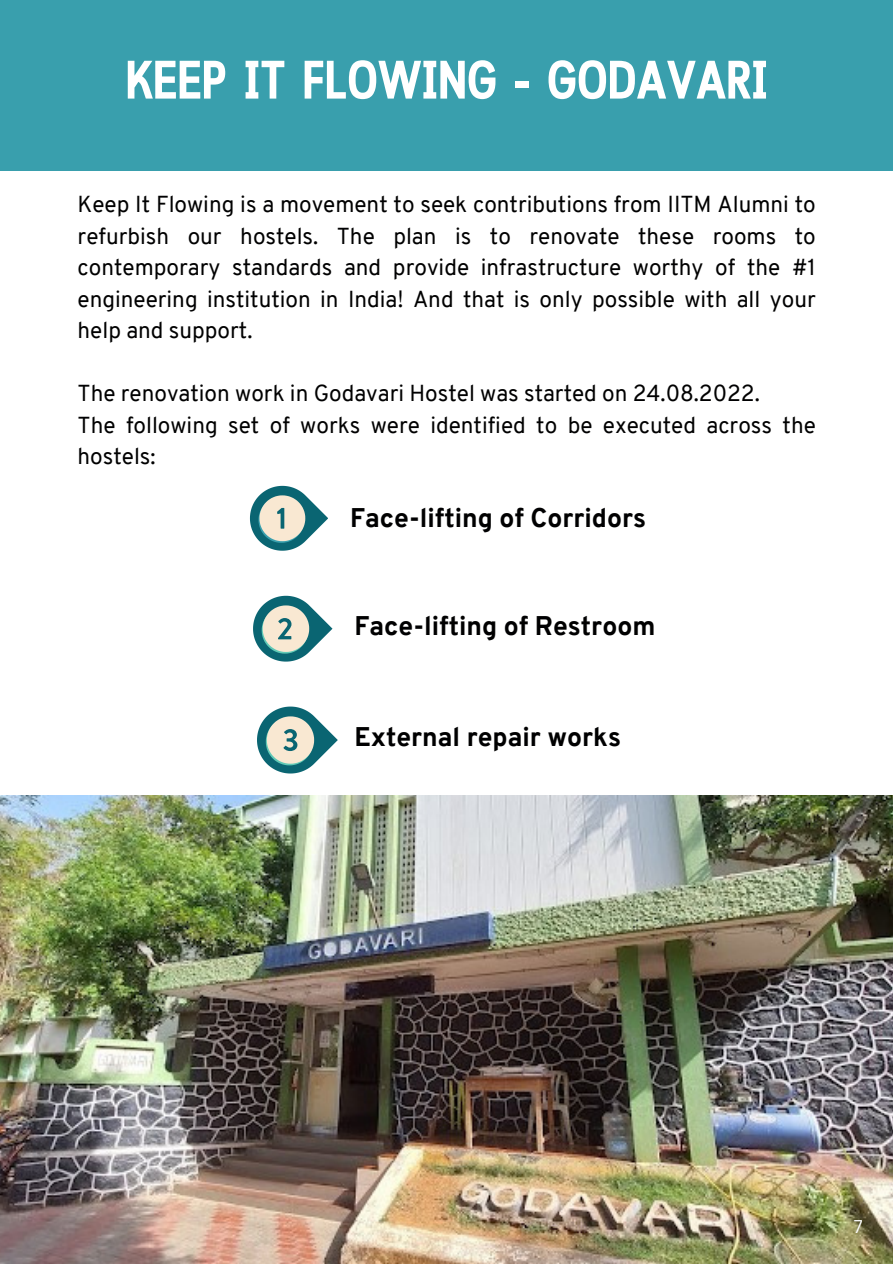
<style>
.page{position:relative;width:893px;height:1264px;background:#fff}
.page>*{position:absolute;margin:0;border:0;box-sizing:border-box;transform-origin:0 0}
.t1{font:700 54px "Cloud Cond";color:#fff}
.t2{font:800 26.25px "Overpass";color:#000001}
.t3{font:22.5px/31.5px "Overpass";color:#000001;text-align:justify}
.t4{font:18px "Canva Sans";color:#fff}
</style>
<div class="page">
<div style="left:0;top:0;width:892px;height:170px;background:#399fad"></div>
<svg style="left:249px;top:485px;width:78px;height:66px"></svg>
<svg style="left:253px;top:595px;width:79px;height:67px"></svg>
<svg style="left:257px;top:706px;width:80px;height:68px"></svg>
<img style="left:0;top:795px;width:892px;height:468px">
<p class="t1" style="left:125px;top:59px;width:644px">KEEP IT FLOWING - GODAVARI</p>
<p class="t3" style="left:78px;top:191px;width:739px">Keep It Flowing is a movement to seek contributions from IITM Alumni to refurbish our hostels. The plan is to renovate these rooms to contemporary standards and provide infrastructure worthy of the #1 engineering institution in India! And that is only possible with all your help and support.</p>
<p class="t3" style="left:78px;top:380px;width:683px">The renovation work in Godavari Hostel was started on 24.08.2022.</p>
<p class="t3" style="left:78px;top:411px;width:739px">The following set of works were identified to be executed across the hostels:</p>
<p class="t2" style="left:350px;top:507px;width:297px">Face-lifting of Corridors</p>
<p class="t2" style="left:354px;top:615px;width:302px">Face-lifting of Restroom</p>
<p class="t2" style="left:354px;top:726px;width:268px">External repair works</p>
<p class="t4" style="left:853px;top:1213px;width:10px">7</p>
</div>
